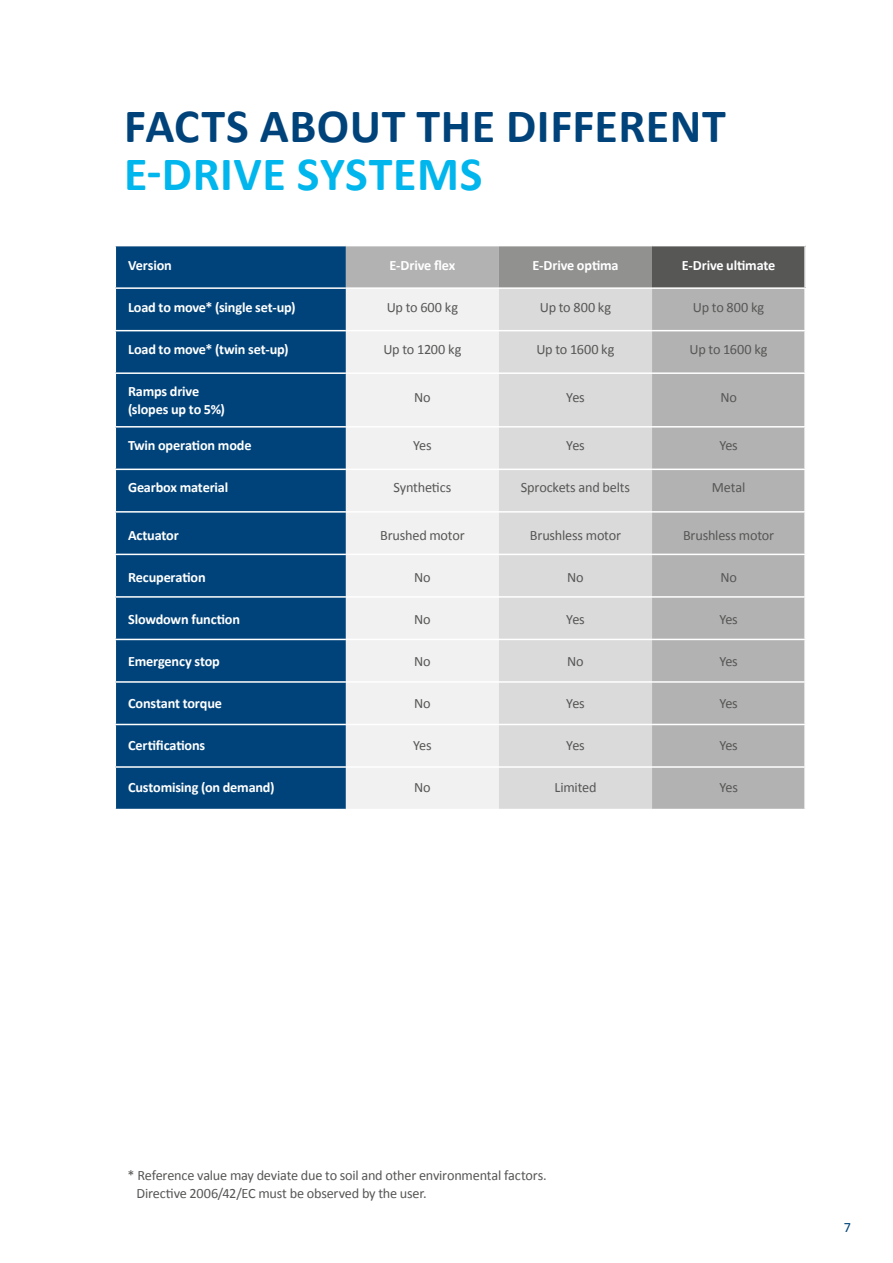
<style>
.page{position:relative;width:893px;height:1263px;background:#fff}
.page>*{position:absolute;margin:0;border:0;box-sizing:border-box;transform-origin:0 0}
.t1{font:700 48px "Calibri";letter-spacing:.01em;color:#00437a}
.t2{font:700 48px "Calibri";letter-spacing:.01em;color:#00b6ed}
.t3{font:14.25px/18px "Calibri";letter-spacing:-.015em;color:#575756}
.t4{font:700 14.25px/18px "Calibri";letter-spacing:-.01em;color:#fff}
.t5{font:14.25px "Calibri";color:#00437a}
</style>
<div class="page">
<div style="left:116px;top:246px;width:230px;height:563px;background:#00437a"></div>
<div style="left:346px;top:246px;width:458px;height:563px;background:#b2b2b2"></div>
<div style="left:499px;top:246px;width:153px;height:42px;background:#919190"></div>
<div style="left:652px;top:246px;width:153px;height:42px;background:#575756"></div>
<div style="left:346px;top:289px;width:153px;height:520px;background:#f1f1f1"></div>
<div style="left:499px;top:289px;width:153px;height:520px;background:#dadada"></div>
<hr style="left:804px;top:246px;width:2px;height:41px;background:#fff">
<hr style="left:115px;top:287px;width:231px;height:2px;background:#fff">
<hr style="left:346px;top:287px;width:153px;height:2px;background:#fff">
<hr style="left:499px;top:287px;width:153px;height:2px;background:#fff">
<hr style="left:652px;top:287px;width:154px;height:2px;background:#fff">
<hr style="left:115px;top:330px;width:231px;height:1px;background:#fff">
<hr style="left:346px;top:330px;width:153px;height:1px;background:#fff">
<hr style="left:499px;top:330px;width:153px;height:1px;background:#fff">
<hr style="left:652px;top:330px;width:154px;height:1px;background:#fff">
<hr style="left:115px;top:372px;width:231px;height:2px;background:#fff">
<hr style="left:346px;top:372px;width:153px;height:2px;background:#fff">
<hr style="left:499px;top:372px;width:153px;height:2px;background:#fff">
<hr style="left:652px;top:372px;width:154px;height:2px;background:#fff">
<hr style="left:115px;top:426px;width:231px;height:2px;background:#fff">
<hr style="left:346px;top:426px;width:153px;height:2px;background:#fff">
<hr style="left:499px;top:426px;width:153px;height:2px;background:#fff">
<hr style="left:652px;top:426px;width:154px;height:2px;background:#fff">
<hr style="left:115px;top:469px;width:231px;height:1px;background:#fff">
<hr style="left:346px;top:469px;width:153px;height:1px;background:#fff">
<hr style="left:499px;top:469px;width:153px;height:1px;background:#fff">
<hr style="left:652px;top:469px;width:154px;height:1px;background:#fff">
<hr style="left:115px;top:511px;width:231px;height:2px;background:#fff">
<hr style="left:346px;top:511px;width:153px;height:2px;background:#fff">
<hr style="left:499px;top:511px;width:153px;height:2px;background:#fff">
<hr style="left:652px;top:511px;width:154px;height:2px;background:#fff">
<hr style="left:115px;top:554px;width:231px;height:1px;background:#fff">
<hr style="left:346px;top:554px;width:153px;height:1px;background:#fff">
<hr style="left:499px;top:554px;width:153px;height:1px;background:#fff">
<hr style="left:652px;top:554px;width:154px;height:1px;background:#fff">
<hr style="left:115px;top:596px;width:231px;height:2px;background:#fff">
<hr style="left:346px;top:596px;width:153px;height:2px;background:#fff">
<hr style="left:499px;top:596px;width:153px;height:2px;background:#fff">
<hr style="left:652px;top:596px;width:154px;height:2px;background:#fff">
<hr style="left:115px;top:639px;width:231px;height:1px;background:#fff">
<hr style="left:346px;top:639px;width:153px;height:1px;background:#fff">
<hr style="left:499px;top:639px;width:153px;height:1px;background:#fff">
<hr style="left:652px;top:639px;width:154px;height:1px;background:#fff">
<hr style="left:115px;top:681px;width:231px;height:2px;background:#fff">
<hr style="left:346px;top:681px;width:153px;height:2px;background:#fff">
<hr style="left:499px;top:681px;width:153px;height:2px;background:#fff">
<hr style="left:652px;top:681px;width:154px;height:2px;background:#fff">
<hr style="left:115px;top:724px;width:231px;height:1px;background:#fff">
<hr style="left:346px;top:724px;width:153px;height:1px;background:#fff">
<hr style="left:499px;top:724px;width:153px;height:1px;background:#fff">
<hr style="left:652px;top:724px;width:154px;height:1px;background:#fff">
<hr style="left:115px;top:766px;width:231px;height:2px;background:#fff">
<hr style="left:346px;top:766px;width:153px;height:2px;background:#fff">
<hr style="left:499px;top:766px;width:153px;height:2px;background:#fff">
<hr style="left:652px;top:766px;width:154px;height:2px;background:#fff">
<h1 class="t1" style="left:124px;top:96px;width:603px">FACTS ABOUT THE DIFFERENT</h1>
<h1 class="t2" style="left:124px;top:144px;width:360px">E-DRIVE SYSTEMS</h1>
<p class="t4" style="left:128px;top:256px;width:45px">Version</p>
<p class="t4" style="left:389px;top:256px;width:67px">E-Drive flex</p>
<p class="t4" style="left:532px;top:256px;width:88px">E-Drive optima</p>
<p class="t4" style="left:682px;top:256px;width:95px">E-Drive ultimate</p>
<p class="t4" style="left:128px;top:298px;width:169px">Load to move* (single set-up)</p>
<p class="t3" style="left:387px;top:298px;width:73px">Up to 600 kg</p>
<p class="t3" style="left:540px;top:298px;width:73px">Up to 800 kg</p>
<p class="t3" style="left:693px;top:298px;width:73px">Up to 800 kg</p>
<p class="t4" style="left:128px;top:340px;width:162px">Load to move* (twin set-up)</p>
<p class="t3" style="left:383px;top:340px;width:80px">Up to 1200 kg</p>
<p class="t3" style="left:536px;top:340px;width:80px">Up to 1600 kg</p>
<p class="t3" style="left:689px;top:340px;width:80px">Up to 1600 kg</p>
<p class="t4" style="left:128px;top:382px;width:98px">Ramps drive (slopes up to 5%)</p>
<p class="t3" style="left:414px;top:388px;width:18px">No</p>
<p class="t3" style="left:566px;top:388px;width:20px">Yes</p>
<p class="t3" style="left:720px;top:388px;width:18px">No</p>
<p class="t4" style="left:128px;top:436px;width:125px">Twin operation mode</p>
<p class="t3" style="left:413px;top:436px;width:20px">Yes</p>
<p class="t3" style="left:566px;top:436px;width:20px">Yes</p>
<p class="t3" style="left:719px;top:436px;width:20px">Yes</p>
<p class="t4" style="left:128px;top:478px;width:102px">Gearbox material</p>
<p class="t3" style="left:394px;top:478px;width:59px">Synthetics</p>
<p class="t3" style="left:521px;top:478px;width:111px">Sprockets and belts</p>
<p class="t3" style="left:712px;top:478px;width:35px">Metal</p>
<p class="t4" style="left:128px;top:526px;width:52px">Actuator</p>
<p class="t3" style="left:380px;top:526px;width:86px">Brushed motor</p>
<p class="t3" style="left:530px;top:526px;width:93px">Brushless motor</p>
<p class="t3" style="left:683px;top:526px;width:93px">Brushless motor</p>
<p class="t4" style="left:128px;top:568px;width:79px">Recuperation</p>
<p class="t3" style="left:414px;top:568px;width:18px">No</p>
<p class="t3" style="left:567px;top:568px;width:18px">No</p>
<p class="t3" style="left:720px;top:568px;width:18px">No</p>
<p class="t4" style="left:128px;top:610px;width:113px">Slowdown function</p>
<p class="t3" style="left:414px;top:610px;width:18px">No</p>
<p class="t3" style="left:566px;top:610px;width:20px">Yes</p>
<p class="t3" style="left:719px;top:610px;width:20px">Yes</p>
<p class="t4" style="left:128px;top:652px;width:93px">Emergency stop</p>
<p class="t3" style="left:414px;top:652px;width:18px">No</p>
<p class="t3" style="left:567px;top:652px;width:18px">No</p>
<p class="t3" style="left:719px;top:652px;width:20px">Yes</p>
<p class="t4" style="left:128px;top:694px;width:95px">Constant torque</p>
<p class="t3" style="left:414px;top:694px;width:18px">No</p>
<p class="t3" style="left:566px;top:694px;width:20px">Yes</p>
<p class="t3" style="left:719px;top:694px;width:20px">Yes</p>
<p class="t4" style="left:128px;top:736px;width:79px">Certifications</p>
<p class="t3" style="left:413px;top:736px;width:20px">Yes</p>
<p class="t3" style="left:566px;top:736px;width:20px">Yes</p>
<p class="t3" style="left:719px;top:736px;width:20px">Yes</p>
<p class="t4" style="left:128px;top:778px;width:148px">Customising (on demand)</p>
<p class="t3" style="left:414px;top:778px;width:18px">No</p>
<p class="t3" style="left:554px;top:778px;width:44px">Limited</p>
<p class="t3" style="left:719px;top:778px;width:20px">Yes</p>
<p class="t3" style="left:136px;top:1167px;width:412px;text-indent:-9px">* Reference value may deviate due to soil and other environmental factors.<br>Directive 2006/42/EC must be observed by the user.</p>
<p class="t5" style="left:844px;top:1218px;width:9px">7</p>
</div>
